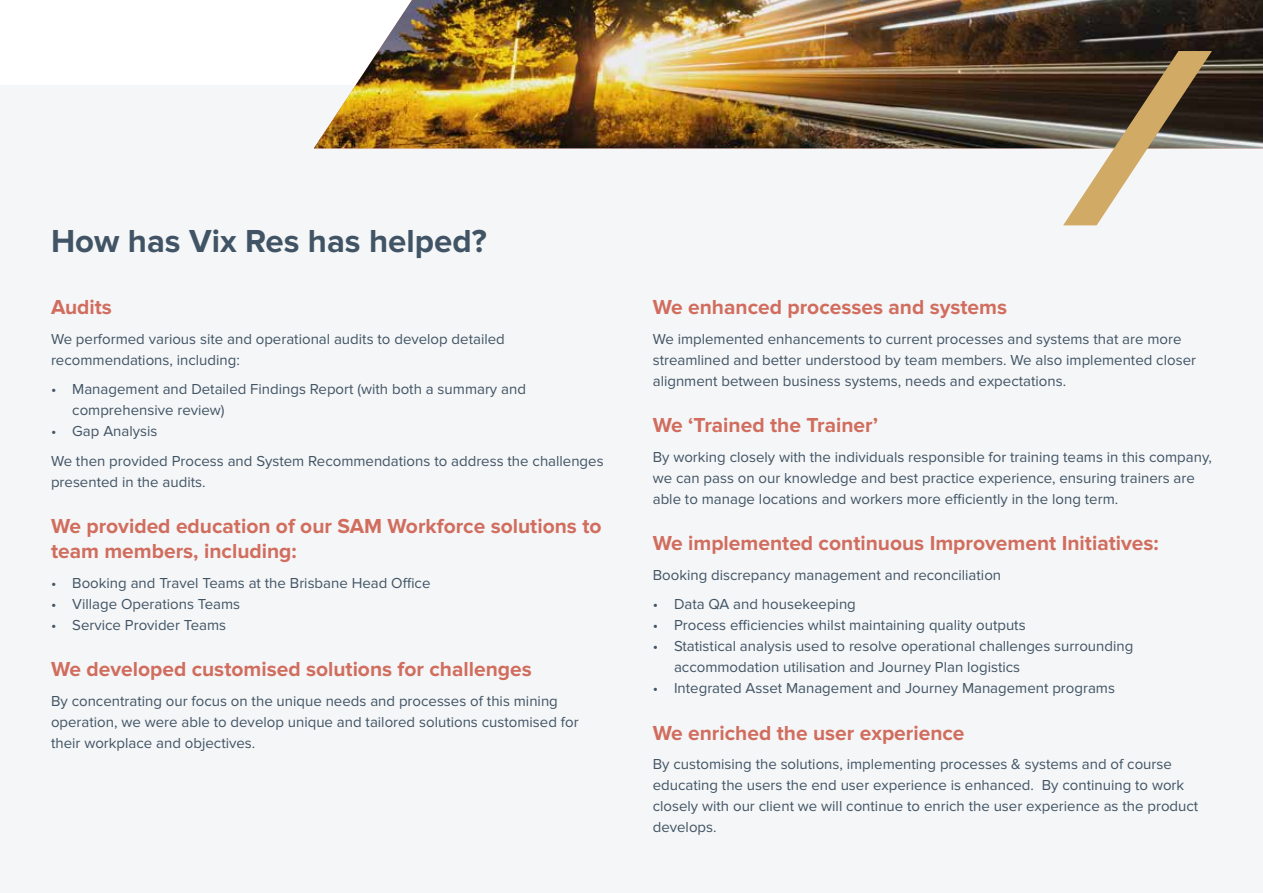
<style>
.page{position:relative;width:1263px;height:893px;background:#fff}
.page>*{position:absolute;margin:0;border:0;box-sizing:border-box;transform-origin:0 0}
.t1{font:700 33px "Proxima Nova";color:#415465}
.t2{font:700 21px/25.2px "Proxima Nova";color:#d16d5e}
.t3{font:15px/21px "Proxima Nova";color:#415465}
</style>
<div class="page">
<div style="left:0;top:85px;width:1263px;height:808px;background:#f5f6f7"></div>
<img style="left:314px;top:0;width:949px;height:148px">
<svg style="left:1063px;top:51px;width:149px;height:174px"></svg>
<h1 class="t1" style="left:51px;top:222px;width:437px">How has Vix Res has helped?</h1>
<h2 class="t2" style="left:51px;top:295px;width:62px">Audits</h2>
<p class="t3" style="left:51px;top:328px;width:455px">We performed various site and operational audits to develop detailed recommendations, including:</p>
<p class="t3" style="left:72px;top:379px;width:455px;text-indent:-21px">• Management and Detailed Findings Report (with both a summary and comprehensive review)</p>
<p class="t3" style="left:51px;top:417px;width:554px;line-height:29.5px">• Gap Analysis<br>We then provided Process and System Recommendations to address the challenges</p>
<p class="t3" style="left:51px;top:471px;width:156px">presented in the audits.</p>
<h2 class="t2" style="left:51px;top:514px;width:552px">We provided education of our SAM Workforce solutions to team members, including:</h2>
<p class="t3" style="left:51px;top:573px;width:381px">• Booking and Travel Teams at the Brisbane Head Office</p>
<p class="t3" style="left:51px;top:594px;width:191px">• Village Operations Teams</p>
<p class="t3" style="left:51px;top:615px;width:177px">• Service Provider Teams</p>
<h2 class="t2" style="left:51px;top:657px;width:482px">We developed customised solutions for challenges</h2>
<p class="t3" style="left:51px;top:691px;width:529px">By concentrating our focus on the unique needs and processes of this mining operation, we were able to develop unique and tailored solutions customised for their workplace and objectives.</p>
<h2 class="t2" style="left:653px;top:295px;width:356px">We enhanced processes and systems</h2>
<p class="t3" style="left:653px;top:328px;width:545px">We implemented enhancements to current processes and systems that are more streamlined and better understood by team members. We also implemented closer alignment between business systems, needs and expectations.</p>
<h2 class="t2" style="left:653px;top:413px;width:227px">We ‘Trained the Trainer’</h2>
<p class="t3" style="left:653px;top:446px;width:561px">By working closely with the individuals responsible for training teams in this company, we can pass on our knowledge and best practice experience, ensuring trainers are able to manage locations and workers more efficiently in the long term.</p>
<h2 class="t2" style="left:653px;top:531px;width:508px">We implemented continuous Improvement Initiatives:</h2>
<p class="t3" style="left:653px;top:564px;width:350px">Booking discrepancy management and reconciliation</p>
<p class="t3" style="left:653px;top:594px;width:205px">• Data QA and housekeeping</p>
<p class="t3" style="left:653px;top:615px;width:374px">• Process efficiencies whilst maintaining quality outputs</p>
<p class="t3" style="left:674px;top:636px;width:461px;text-indent:-21px">• Statistical analysis used to resolve operational challenges surrounding accommodation utilisation and Journey Plan logistics</p>
<p class="t3" style="left:653px;top:678px;width:464px">• Integrated Asset Management and Journey Management programs</p>
<h2 class="t2" style="left:653px;top:720px;width:313px">We enriched the user experience</h2>
<p class="t3" style="left:653px;top:754px;width:547px">By customising the solutions, implementing processes &amp; systems and of course educating the users the end user experience is enhanced. By continuing to work closely with our client we will continue to enrich the user experience as the product develops.</p>
</div>
